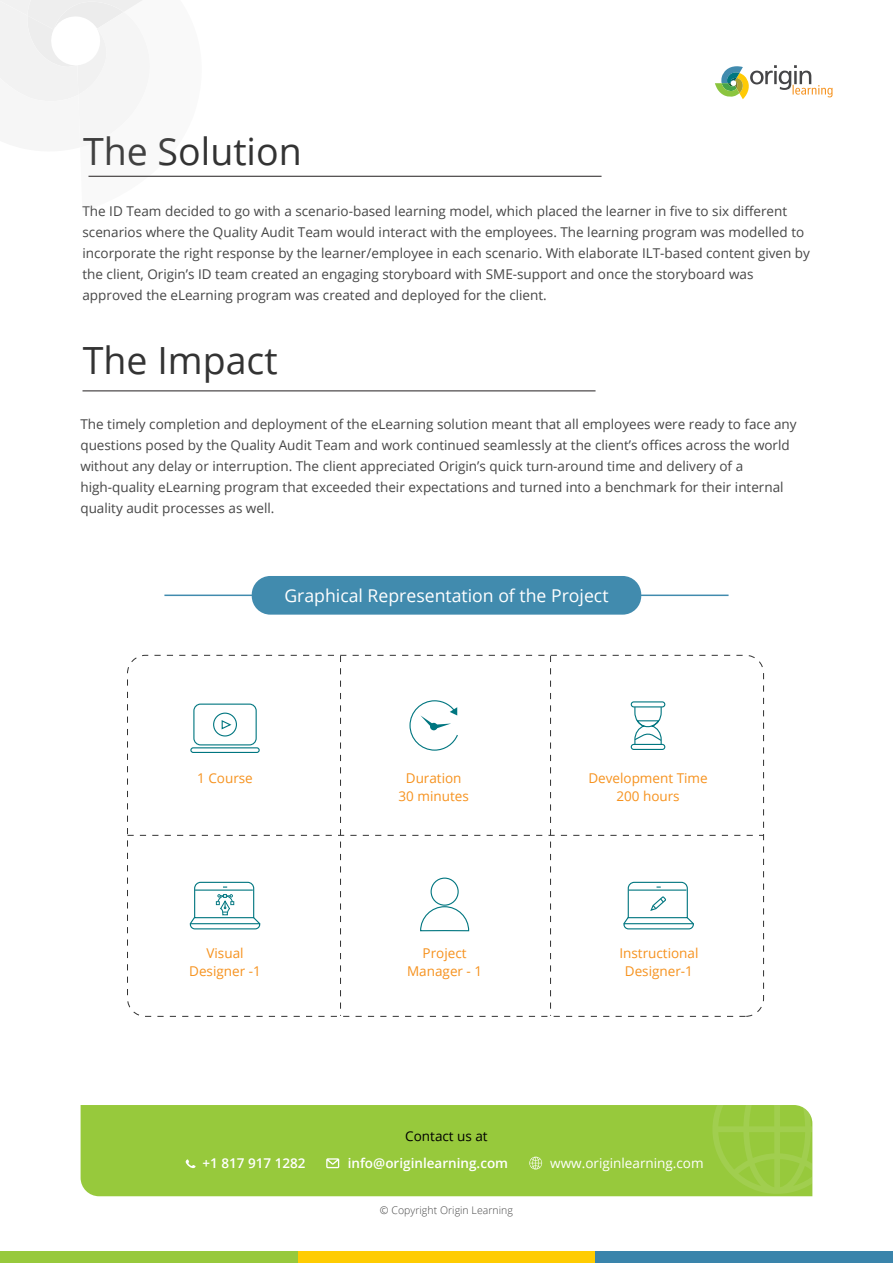
<style>
.page{position:relative;width:893px;height:1263px;background:#fff}
.page>*{position:absolute;margin:0;border:0;box-sizing:border-box;transform-origin:0 0}
.t1{font:37.5px "Open Sans";color:#333}
.t2{font:17.7px "Open Sans";color:#fff}
.t3{font:13.5px/21px "Open Sans";color:#464646}
.t4{font:13.5px/18px "Open Sans";color:#f6921e;text-align:center}
.t5{font:600 13.5px "Open Sans";color:#fff}
.t6{font:13.5px "Open Sans";color:#fff}
.t7{font:13.5px "Open Sans";color:#000}
.t8{font:300 10.5px "Open Sans";letter-spacing:.005em;color:#464646}
</style>
<div class="page">
<svg style="left:0;top:0;width:221px;height:176px"></svg>
<div style="left:0;top:1252px;width:298px;height:11px;background:#97c93c"></div>
<div style="left:298px;top:1252px;width:297px;height:11px;background:#ffcc02"></div>
<div style="left:595px;top:1252px;width:298px;height:11px;background:#3a84ab"></div>
<svg style="left:715px;top:65px;width:117px;height:34px"></svg>
<hr style="left:88px;top:176px;width:514px;height:1px;background:#231f20">
<hr style="left:82px;top:390px;width:514px;height:1px;background:#231f20">
<div style="left:81px;top:1105px;width:731px;height:91px;background:#97c93c"></div>
<svg style="left:185px;top:1158px;width:11px;height:11px"></svg>
<svg style="left:326px;top:1158px;width:13px;height:10px"></svg>
<svg style="left:529px;top:1157px;width:13px;height:12px"></svg>
<svg style="left:712px;top:1105px;width:100px;height:89px;background:#9bcb44"></svg>
<hr style="left:164px;top:594px;width:565px;height:2px;background:#418bae">
<div style="left:252px;top:576px;width:389px;height:39px;background:#418bae;border-radius:18px"></div>
<svg style="left:128px;top:656px;width:636px;height:360px"></svg>
<h1 class="t1" style="left:83px;top:125px;width:220px">The Solution</h1>
<p class="t3" style="left:82px;top:200px;width:729px">The ID Team decided to go with a scenario-based learning model, which placed the learner in five to six different scenarios where the Quality Audit Team would interact with the employees. The learning program was modelled to incorporate the right response by the learner/employee in each scenario. With elaborate ILT-based content given by the client, Origin’s ID team created an engaging storyboard with SME-support and once the storyboard was approved the eLearning program was created and deployed for the client.</p>
<h1 class="t1" style="left:83px;top:335px;width:196px">The Impact</h1>
<p class="t3" style="left:80px;top:413px;width:718px">The timely completion and deployment of the eLearning solution meant that all employees were ready to face any questions posed by the Quality Audit Team and work continued seamlessly at the client’s offices across the world without any delay or interruption. The client appreciated Origin’s quick turn-around time and delivery of a high-quality eLearning program that exceeded their expectations and turned into a benchmark for their internal quality audit processes as well.</p>
<h2 class="t2" style="left:284px;top:583px;width:326px">Graphical Representation of the Project</h2>
<p class="t4" style="left:197px;top:768px;width:57px">1 Course</p>
<p class="t4" style="left:399px;top:768px;width:72px">Duration<br>30 minutes</p>
<p class="t4" style="left:189px;top:944px;width:73px">Visual<br>Designer -1</p>
<p class="t4" style="left:407px;top:944px;width:77px">Project<br>Manager - 1</p>
<p class="t7" style="left:405px;top:1127px;width:84px">Contact us at</p>
<p class="t4" style="left:588px;top:768px;width:121px">Development Time<br>200 hours</p>
<p class="t4" style="left:619px;top:944px;width:81px">Instructional<br>Designer-1</p>
<p class="t5" style="left:203px;top:1154px;width:105px">+1 817 917 1282</p>
<p class="t5" style="left:348px;top:1154px;width:162px">info@originlearning.com</p>
<p class="t6" style="left:550px;top:1154px;width:155px">www.originlearning.com</p>
<p class="t8" style="left:380px;top:1203px;width:135px">© Copyright Origin Learning</p>
</div>
